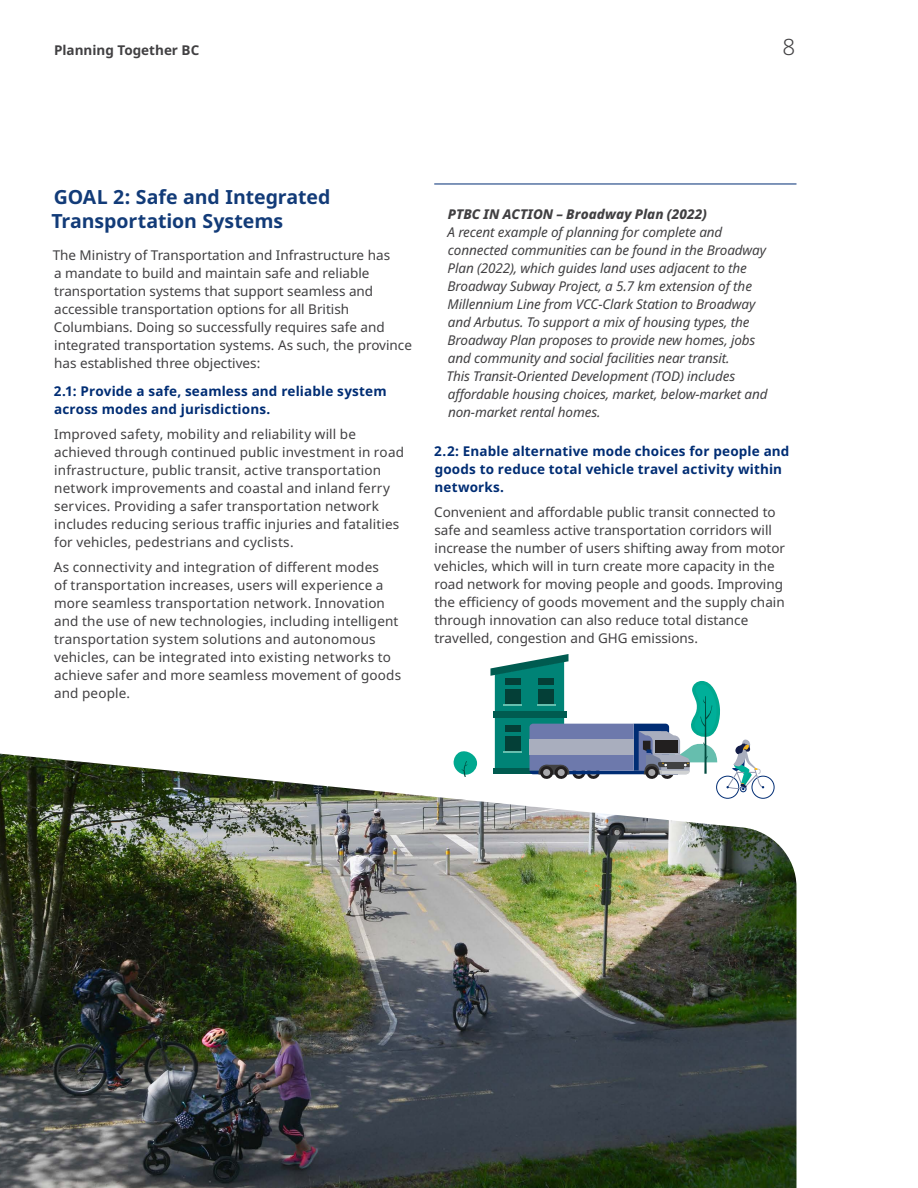
<style>
.page{position:relative;width:918px;height:1188px;background:#fff}
.page>*{position:absolute;margin:0;border:0;box-sizing:border-box;transform-origin:0 0}
.t1{font:300 22.5px "Noto Sans";color:#414042}
.Heading_2{font:700 19.5px/24px "Noto Sans";letter-spacing:-.005em;color:#123b78}
.Body_Copy{font:13.5px/18px "Noto Sans";color:#414042}
.Call_out{font:italic 13.5px/18px "Noto Sans";letter-spacing:-.01em;color:#414042}
.Heading_3{font:700 13.5px/18px "Noto Sans";letter-spacing:.01em;color:#002d74}
.t2{font:700 13.5px "Noto Sans";color:#414042}
.s1{font-weight:800}
</style>
<div class="page">
<svg style="left:735px;top:739px;width:16px;height:15px"></svg>
<svg style="left:457px;top:751px;width:15px;height:3px"></svg>
<svg style="left:490px;top:654px;width:230px;height:100px"></svg>
<img style="left:0;top:754px;width:796px;height:434px">
<hr style="left:434px;top:184px;width:362px;height:1px;background:#002d74">
<p class="t2" style="left:54px;top:42px;width:147px">Planning Together BC</p>
<h1 class="t1" style="left:783px;top:34px;width:14px">8</h1>
<h3 class="Heading_2" style="left:52px;top:185px;width:280px">GOAL 2: Safe and Integrated<br>Transportation Systems</h3>
<p class="Body_Copy" style="left:53px;top:246px;width:361px">The Ministry of Transportation and Infrastructure has<br>a mandate to build and maintain safe and reliable transportation systems that support seamless and accessible transportation options for all British Columbians. Doing so successfully requires safe and integrated transportation systems. As such, the province has established three objectives:</p>
<h4 class="Heading_3" style="left:54px;top:382px;width:334px">2.1: Provide a safe, seamless and reliable system across modes and jurisdictions.</h4>
<p class="Body_Copy" style="left:54px;top:425px;width:352px">Improved safety, mobility and reliability will be achieved through continued public investment in road infrastructure, public transit, active transportation network improvements and coastal and inland ferry services. Providing a safer transportation network includes reducing serious traffic injuries and fatalities for vehicles, pedestrians and cyclists.</p>
<p class="Body_Copy" style="left:54px;top:558px;width:349px">As connectivity and integration of different modes<br>of transportation increases, users will experience a more seamless transportation network. Innovation and the use of new technologies, including intelligent transportation system solutions and autonomous vehicles, can be integrated into existing networks to achieve safer and more seamless movement of goods and people.</p>
<p class="Call_out" style="left:446px;top:205px;width:323px"><span class="s1">PTBC IN ACTION – Broadway Plan (2022)<br></span>A recent example of planning for complete and connected communities can be found in the Broadway Plan (2022), which guides land uses adjacent to the Broadway Subway Project, a 5.7 km extension of the Millennium Line from VCC-Clark Station to Broadway and Arbutus. To support a mix of housing types, the Broadway Plan proposes to provide new homes, jobs and community and social facilities near transit.<br>This Transit-Oriented Development (TOD) includes affordable housing choices, market, below-market and non-market rental homes.</p>
<h4 class="Heading_3" style="left:434px;top:442px;width:357px">2.2: Enable alternative mode choices for people and goods to reduce total vehicle travel activity within networks.</h4>
<p class="Body_Copy" style="left:434px;top:503px;width:352px">Convenient and affordable public transit connected to safe and seamless active transportation corridors will increase the number of users shifting away from motor vehicles, which will in turn create more capacity in the road network for moving people and goods. Improving the efficiency of goods movement and the supply chain through innovation can also reduce total distance travelled, congestion and GHG emissions.</p>
</div>
